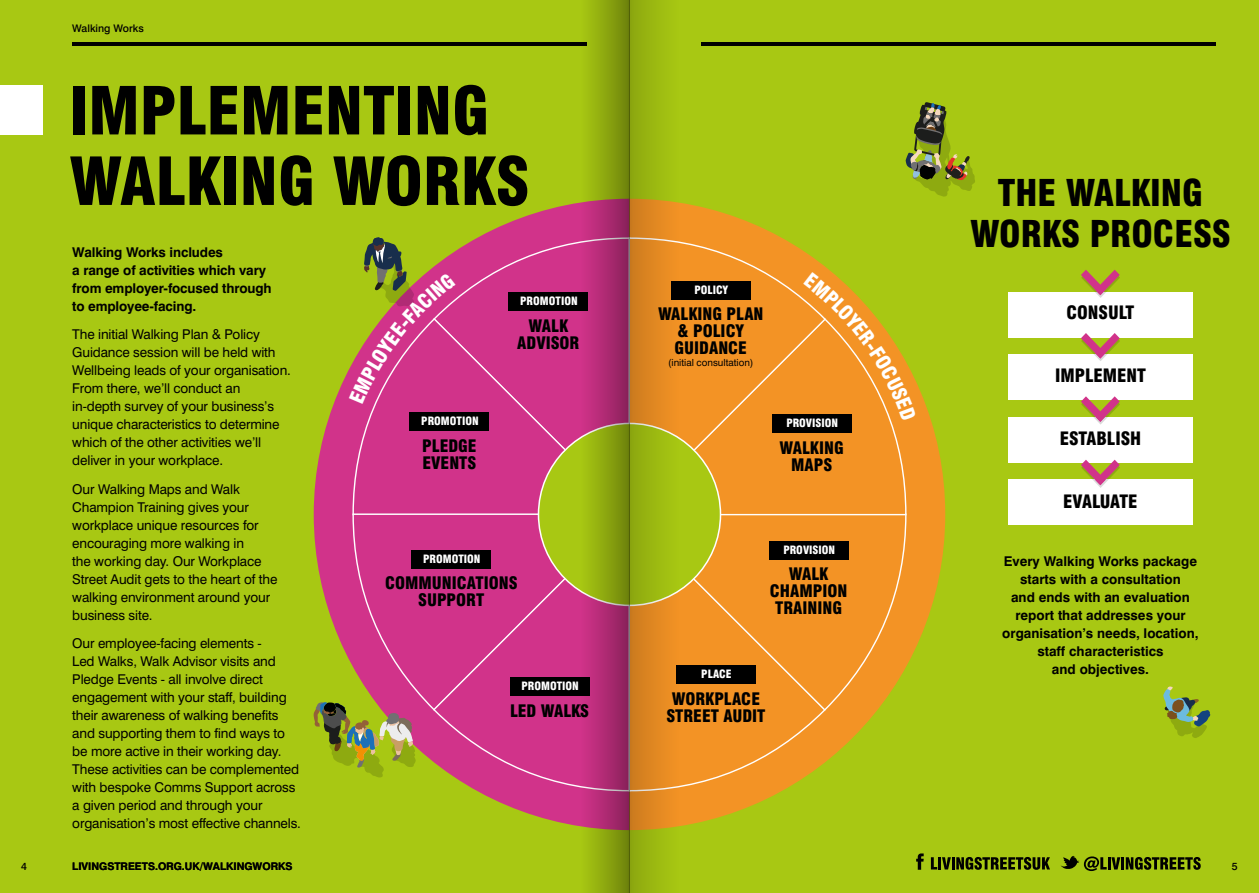
<style>
.page{position:relative;width:1259px;height:893px;background:#a8c813}
.page>*{position:absolute;margin:0;border:0;box-sizing:border-box;transform-origin:0 0}
.t1{font:900 condensed 64.5px/70.5px "Swiss 721 BT";color:#000}
.t2{font:900 condensed 36px/40.5px "Swiss 721 BT";color:#000;text-align:center}
.t3{font:900 condensed 18px "Swiss 721 BT";color:#000}
.t4{font:900 condensed 18px "Swiss 721 BT";letter-spacing:-.02em;color:#000}
.t5{font:900 condensed 16.8px/16.8px "Swiss 721 BT";color:#000;text-align:center}
.t6{font:13.5px/18px "Swiss 721 BT";letter-spacing:-.01em;color:#000}
.t7{font:700 13.5px/18px "Swiss 721 BT";color:#000}
.t8{font:900 condensed 11.25px "Swiss 721 BT";color:#fff}
.t9{font:700 10.5px "Swiss 721 BT";color:#000}
.t10{font:500 10.5px "Swiss 721 BT";color:#000}
.t11{font:9.75px "Swiss 721 BT";color:#000}
</style>
<div class="page">
<div style="left:1008px;top:292px;width:184px;height:46px;background:#fff"></div>
<div style="left:1008px;top:354px;width:184px;height:46px;background:#fff"></div>
<div style="left:1008px;top:417px;width:184px;height:46px;background:#fff"></div>
<div style="left:1008px;top:479px;width:184px;height:46px;background:#fff"></div>
<svg style="left:314px;top:202px;width:266px;height:625px"></svg>
<svg style="left:678px;top:202px;width:267px;height:625px"></svg>
<hr style="left:72px;top:43px;width:515px;height:3px;background:#000">
<hr style="left:702px;top:43px;width:514px;height:3px;background:#000">
<div style="left:456px;top:237px;width:124px;height:80px;background:#d1338a"></div>
<div style="left:352px;top:317px;width:228px;height:195px;background:#d1338a"></div>
<svg style="left:352px;top:512px;width:80px;height:200px;background:#d13c89"></svg>
<div style="left:432px;top:512px;width:148px;height:280px;background:#d1338a"></div>
<svg style="left:678px;top:712px;width:149px;height:80px;background:#ee9828"></svg>
<div style="left:678px;top:517px;width:229px;height:195px;background:#f39325"></div>
<div style="left:827px;top:421px;width:80px;height:96px;background:#f39325"></div>
<div style="left:678px;top:237px;width:149px;height:280px;background:#f39325"></div>
<div style="left:538px;top:423px;width:182px;height:182px;background:#a8c813;border-radius:50%"></div>
<div style="left:671px;top:281px;width:79px;height:19px;background:#000"></div>
<div style="left:772px;top:414px;width:79px;height:19px;background:#000"></div>
<div style="left:769px;top:541px;width:79px;height:18px;background:#000"></div>
<div style="left:676px;top:665px;width:80px;height:18px;background:#000"></div>
<img style="left:313px;top:702px;width:103px;height:75px">
<svg style="left:1081px;top:270px;width:39px;height:28px"></svg>
<svg style="left:1081px;top:333px;width:39px;height:28px"></svg>
<svg style="left:1081px;top:396px;width:39px;height:29px"></svg>
<svg style="left:1081px;top:460px;width:39px;height:28px"></svg>
<svg style="left:905px;top:102px;width:70px;height:95px"></svg>
<svg style="left:1163px;top:686px;width:47px;height:52px"></svg>
<div style="left:409px;top:412px;width:80px;height:19px;background:#000"></div>
<div style="left:508px;top:292px;width:80px;height:18px;background:#000"></div>
<div style="left:510px;top:677px;width:79px;height:19px;background:#000"></div>
<div style="left:411px;top:550px;width:80px;height:19px;background:#000"></div>
<div style="left:0;top:85px;width:43px;height:50px;background:#fff"></div>
<svg style="left:931px;top:857px;width:119px;height:13px"></svg>
<svg style="left:916px;top:853px;width:7px;height:17px"></svg>
<svg style="left:1060px;top:856px;width:140px;height:15px"></svg>
<svg style="left:580px;top:0;width:49px;height:893px;background:#9c6842"></svg>
<svg style="left:629px;top:0;width:49px;height:893px"></svg>
<svg style="left:803px;top:272px;width:113px;height:149px"></svg>
<svg style="left:349px;top:237px;width:107px;height:167px"></svg>
<p class="t10" style="left:72px;top:22px;width:73px">Walking Works</p>
<h1 class="t1" style="left:69px;top:76px;width:462px">IMPLEMENTING<br>WALKING WORKS</h1>
<p class="t7" style="left:72px;top:243px;width:201px">Walking Works includes<br>a range of activities which vary from employer-focused through to employee-facing.</p>
<p class="t6" style="left:72px;top:325px;width:220px">The initial Walking Plan &amp; Policy Guidance session will be held with Wellbeing leads of your organisation.<br>From there, we’ll conduct an in-depth survey of your business’s unique characteristics to determine which of the other activities we’ll deliver in your workplace.</p>
<p class="t6" style="left:72px;top:480px;width:207px">Our Walking Maps and Walk<br>Champion Training gives your workplace unique resources for encouraging more walking in<br>the working day. Our Workplace<br>Street Audit gets to the heart of the walking environment around your business site.</p>
<p class="t6" style="left:72px;top:634px;width:230px">Our employee-facing elements -<br>Led Walks, Walk Advisor visits and Pledge Events - all involve direct engagement with your staff, building their awareness of walking benefits and supporting them to find ways to be more active in their working day.<br>These activities can be complemented with bespoke Comms Support across a given period and through your organisation’s most effective channels.</p>
<p class="t8" style="left:520px;top:294px;width:59px">PROMOTION</p>
<p class="t8" style="left:421px;top:415px;width:59px">PROMOTION</p>
<p class="t5" style="left:422px;top:438px;width:56px;text-align:left">PLEDGE<br>EVENTS</p>
<p class="t8" style="left:423px;top:552px;width:59px">PROMOTION</p>
<p class="t5" style="left:517px;top:317px;width:64px">WALK<br>ADVISOR</p>
<p class="t5" style="left:385px;top:575px;width:134px">COMMUNICATIONS<br>SUPPORT</p>
<p class="t8" style="left:521px;top:679px;width:59px">PROMOTION</p>
<p class="t5" style="left:510px;top:703px;width:81px">LED WALKS</p>
<p class="t8" style="left:694px;top:284px;width:35px">POLICY</p>
<p class="t5" style="left:658px;top:306px;width:107px">WALKING PLAN &amp; POLICY<br>GUIDANCE</p>
<p class="t11" style="left:668px;top:356px;width:87px">(initial consultation)</p>
<p class="t8" style="left:786px;top:416px;width:53px">PROVISION</p>
<p class="t5" style="left:779px;top:439px;width:66px">WALKING<br>MAPS</p>
<p class="t8" style="left:701px;top:667px;width:32px">PLACE</p>
<p class="t8" style="left:783px;top:543px;width:53px">PROVISION</p>
<p class="t5" style="left:770px;top:565px;width:79px">WALK<br>CHAMPION<br>TRAINING</p>
<p class="t5" style="left:666px;top:690px;width:100px">WORKPLACE<br>STREET AUDIT</p>
<h2 class="t2" style="left:970px;top:173px;width:262px">THE WALKING<br>WORKS PROCESS</h2>
<h3 class="t3" style="left:1066px;top:301px;width:69px">CONSULT</h3>
<h3 class="t3" style="left:1055px;top:364px;width:92px">IMPLEMENT</h3>
<h3 class="t3" style="left:1059px;top:427px;width:83px">ESTABLISH</h3>
<h3 class="t4" style="left:1063px;top:490px;width:76px">EVALUATE</h3>
<p class="t7" style="left:1002px;top:552px;width:198px;text-align:center">Every Walking Works package starts with a consultation<br>and ends with an evaluation report that addresses your organisation’s needs, location, staff characteristics<br>and objectives.</p>
<p class="t10" style="left:21px;top:859px;width:7px">4</p>
<p class="t9" style="left:72px;top:859px;width:222px">LIVINGSTREETS.ORG.UK/WALKINGWORKS</p>
<p class="t10" style="left:1232px;top:859px;width:7px">5</p>
</div>
